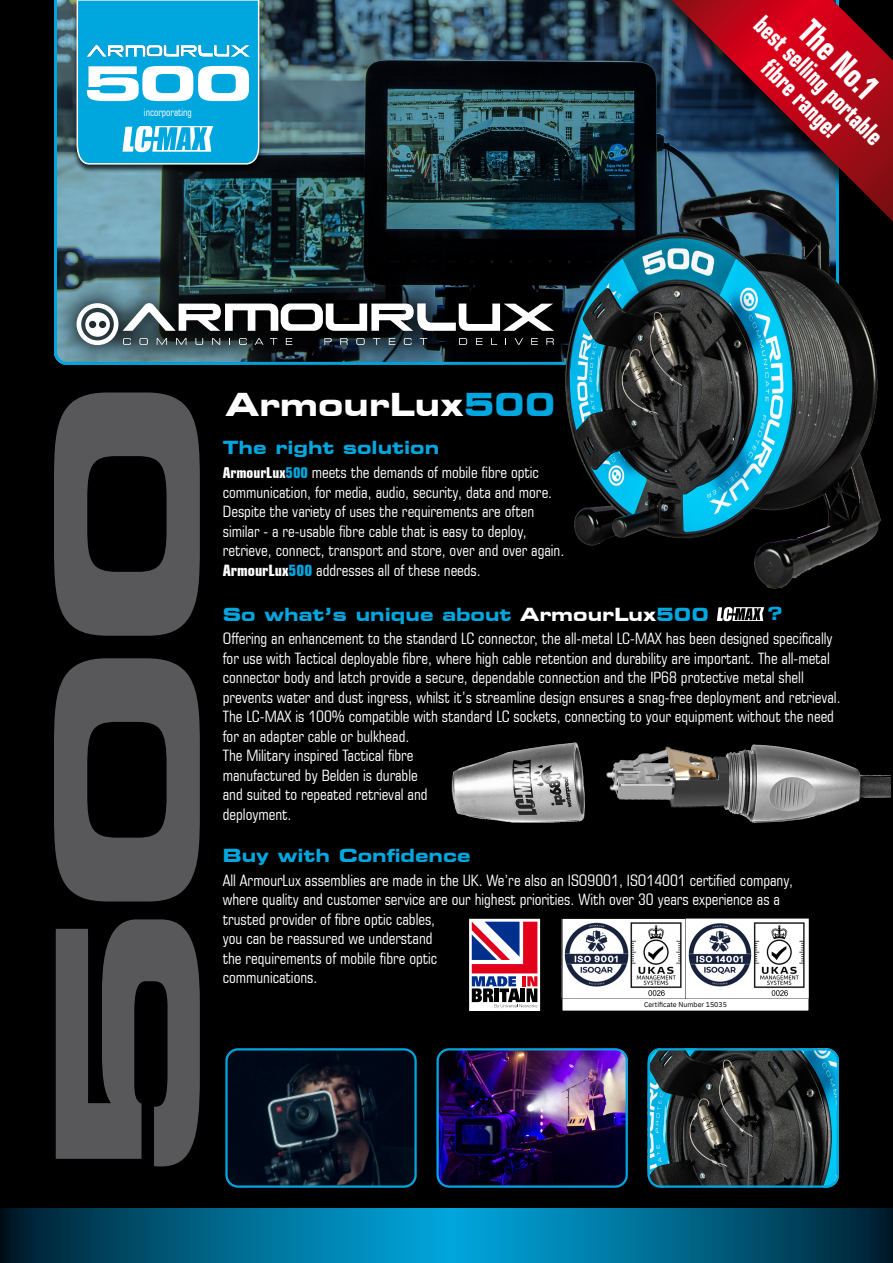
<style>
.page{position:relative;width:893px;height:1263px;background:#000}
.page>*{position:absolute;margin:0;border:0;box-sizing:border-box;transform-origin:0 0}
.t1{font:700 condensed 34.5px "Square 721 BT";color:#fff;scale:.84 1}
.t2{font:700 expanded 31.5px "Square 721 BT";color:#fff}
.t3{font:700 condensed 25.5px/25.5px "Square 721 BT";color:#fff;text-align:center;scale:.84 1}
.t4{font:700 expanded 18px "Square 721 BT";color:#00a6de}
.t5{font:condensed 15.75px/19.5px "Square 721 BT";color:#fff}
.t6{font:condensed 10.5px "Square 721 BT";color:#fff;scale:.96 1}
.t7{font:7.05px "IBM Plex Sans";color:#000}
.s1{color:#00a6de}
.s2{font-weight:700;font-size:15px}
.s3{font-weight:700;font-size:15px;color:#00a6de}
.s4{font-weight:700}
.s5{font-weight:700;color:#00a6de}
.s6{color:#fff}
</style>
<div class="page">
<svg style="left:0;top:1209px;width:893px;height:54px;background:#006589"></svg>
<img style="left:228px;top:1051px;width:186px;height:134px">
<div style="left:225px;top:1048px;width:192px;height:140px;border:2px solid #00a6de;border-radius:12px"></div>
<svg style="left:717px;top:607px;width:47px;height:14px"></svg>
<img style="left:451px;top:742px;width:439px;height:81px">
<img style="left:54px;top:0;width:567px;height:279px">
<img style="left:546px;top:149px;width:335px;height:440px">
<svg style="left:470px;top:920px;width:69px;height:90px"></svg>
<svg style="left:472px;top:922px;width:65px;height:86px;background:#9c6682"></svg>
<div style="left:468px;top:918px;width:73px;height:94px;border:1px solid #000"></div>
<div style="left:562px;top:918px;width:247px;height:93px;background:#fff"></div>
<img style="left:564px;top:920px;width:241px;height:78px">
<div style="left:52px;top:279px;width:526px;height:90px;background:#000;opacity:.75"></div>
<svg style="left:77px;top:303px;width:477px;height:42px"></svg>
<div style="left:621px;top:0;width:272px;height:272px;background:#000;opacity:.75"></div>
<svg style="left:671px;top:0;width:222px;height:222px;background:#692438"></svg>
<svg style="left:54px;top:392px;width:146px;height:774px;fill:#58585a"></svg>
<img style="left:648px;top:1051px;width:188px;height:134px">
<div style="left:648px;top:1048px;width:191px;height:140px;border:2px solid #00a6de;border-radius:12px"></div>
<img style="left:439px;top:1051px;width:186px;height:134px">
<div style="left:436px;top:1048px;width:192px;height:140px;border:2px solid #00a6de;border-radius:12px"></div>
<div style="left:72px;top:0;width:192px;height:173px;background:#000;opacity:.75"></div>
<svg style="left:76px;top:0;width:184px;height:165px;background:#38b7e2"></svg>
<p class="t6" style="left:144px;top:105px;width:51px">incorporating</p>
<h3 class="t3" style="left:768px;top:11px;width:204px;rotate:45deg">best selling portable fibre range!</h3>
<h1 class="t1" style="left:820px;top:12px;width:115px;rotate:45deg">The No.1</h1>
<h2 class="t2" style="left:225px;top:386px;width:332px">ArmourLux<span class="s1">500</span></h2>
<p class="t4" style="left:223px;top:437px;width:218px">The right solution</p>
<p class="t5" style="left:223px;top:463px;width:343px"><span class="s2">ArmourLux</span><span class="s3">500</span> meets the demands of mobile fibre optic communication, for media, audio, security, data and more.<br>Despite the variety of uses the requirements are often similar - a re-usable fibre cable that is easy to deploy, retrieve, connect, transport and store, over and over again.<br><span class="s4">ArmourLux</span><span class="s5">500</span> addresses all of these needs.</p>
<p class="t4" style="left:223px;top:603px;width:488px">So what’s unique about <span class="s6">ArmourLux</span>500</p>
<p class="t4" style="left:768px;top:603px;width:16px">?</p>
<p class="t5" style="left:223px;top:629px;width:619px">Offering an enhancement to the standard LC connector, the all-metal LC-MAX has been designed specifically for use with Tactical deployable fibre, where high cable retention and durability are important. The all-metal connector body and latch provide a secure, dependable connection and the IP68 protective metal shell prevents water and dust ingress, whilst it’s streamline design ensures a snag-free deployment and retrieval.<br>The LC-MAX is 100% compatible with standard LC sockets, connecting to your equipment without the need for an adapter cable or bulkhead.<br>The Military inspired Tactical fibre<br>manufactured by Belden is durable<br>and suited to repeated retrieval and<br>deployment.</p>
<p class="t4" style="left:223px;top:845px;width:249px">Buy with Confidence</p>
<p class="t5" style="left:223px;top:870px;width:572px">All ArmourLux assemblies are made in the UK. We’re also an ISO9001, ISO14001 certified company, where quality and customer service are our highest priorities. With over 30 years experience as a trusted provider of fibre optic cables,<br>you can be reassured we understand<br>the requirements of mobile fibre optic<br>communications.</p>
<p class="t7" style="left:644px;top:999px;width:84px">Certificate Number 15035</p>
</div>
